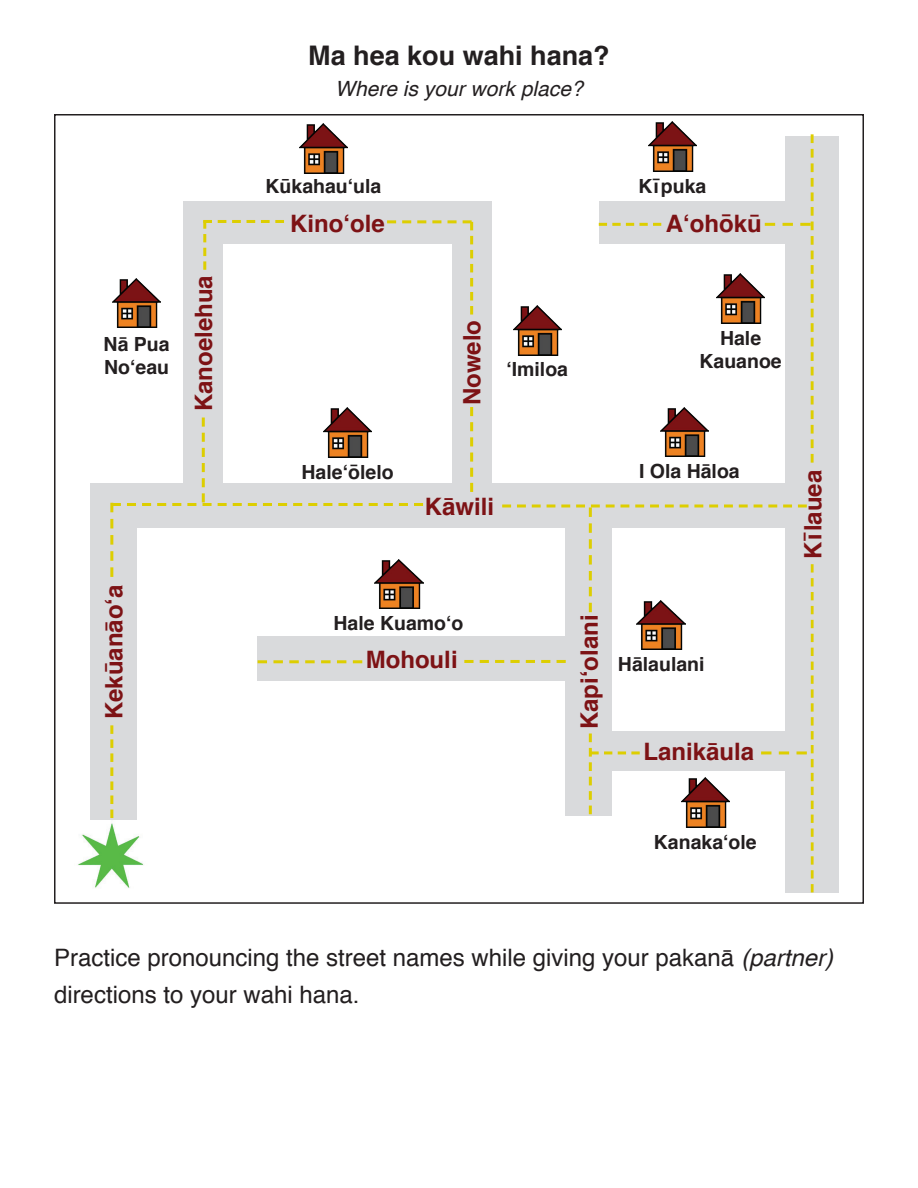
<style>
.page{position:relative;width:918px;height:1188px;background:#fff}
.page>*{position:absolute;margin:0;border:0;box-sizing:border-box;transform-origin:0 0}
.t1{font:700 27px "Helvetica";color:#231f20}
.t2{font:24px/37.5px "Helvetica";color:#231f20}
.t3{font:700 24px "Helvetica";color:#7d1215}
.t4{font:italic 21px "Helvetica";color:#231f20}
.t5{font:700 19.5px/23.4px "Helvetica";color:#231f20}
.s1{font-style:italic}
</style>
<div class="page">
<div style="left:90px;top:484px;width:47px;height:336px;background:#d9dadc"></div>
<div style="left:133px;top:484px;width:653px;height:44px;background:#d9dadc"></div>
<div style="left:258px;top:636px;width:308px;height:45px;background:#d9dadc"></div>
<div style="left:183px;top:201px;width:309px;height:43px;background:#d9dadc"></div>
<div style="left:786px;top:136px;width:53px;height:756px;background:#d9dadc"></div>
<div style="left:452px;top:241px;width:40px;height:243px;background:#d9dadc"></div>
<div style="left:599px;top:201px;width:230px;height:43px;background:#d9dadc"></div>
<div style="left:183px;top:202px;width:40px;height:283px;background:#d9dadc"></div>
<img style="left:717px;top:273px;width:48px;height:50px">
<img style="left:330px;top:408px;width:29px;height:10px">
<img style="left:299px;top:123px;width:49px;height:50px">
<img style="left:513px;top:305px;width:48px;height:50px">
<img style="left:648px;top:122px;width:49px;height:50px">
<img style="left:78px;top:823px;width:66px;height:65px">
<img style="left:375px;top:577px;width:48px;height:32px">
<img style="left:113px;top:278px;width:48px;height:50px">
<img style="left:660px;top:407px;width:48px;height:50px">
<svg style="left:387px;top:220px;width:86px;height:95px"></svg>
<svg style="left:470px;top:407px;width:3px;height:85px"></svg>
<svg style="left:203px;top:220px;width:81px;height:50px"></svg>
<svg style="left:599px;top:223px;width:62px;height:3px"></svg>
<svg style="left:765px;top:134px;width:49px;height:329px"></svg>
<svg style="left:464px;top:504px;width:350px;height:388px"></svg>
<svg style="left:258px;top:660px;width:104px;height:3px"></svg>
<svg style="left:110px;top:418px;width:313px;height:159px"></svg>
<svg style="left:110px;top:725px;width:3px;height:93px"></svg>
<p class="t5" style="left:104px;top:332px;width:68px">Nā Pua<br>Noʻeau</p>
<p class="t3" style="left:184px;top:411px;width:138px;rotate:-90deg">Kanoelehua</p>
<p class="t3" style="left:95px;top:719px;width:136px;rotate:-90deg">Kekūanāoʻa</p>
<h1 class="t1" style="left:308px;top:33px;width:303px">Ma hea kou wahi hana?</h1>
<p class="t4" style="left:335px;top:72px;width:249px">Where is your work place?</p>
<p class="t5" style="left:266px;top:175px;width:117px">Kūkahauʻula</p>
<p class="t3" style="left:290px;top:204px;width:96px">Kinoʻole</p>
<p class="t5" style="left:639px;top:175px;width:69px">Kīpuka</p>
<p class="t3" style="left:666px;top:204px;width:97px">Aʻohōkū</p>
<p class="t3" style="left:453px;top:405px;width:87px;rotate:-90deg">Nowelo</p>
<p class="t5" style="left:506px;top:358px;width:63px">ʻImiloa</p>
<p class="t5" style="left:699px;top:326px;width:84px;text-align:center">Hale<br>Kauanoe</p>
<p class="t5" style="left:302px;top:460px;width:94px">Haleʻōlelo</p>
<p class="t3" style="left:425px;top:487px;width:71px">Kāwili</p>
<p class="t5" style="left:333px;top:612px;width:132px">Hale Kuamoʻo</p>
<p class="t3" style="left:366px;top:640px;width:93px">Mohouli</p>
<p class="t5" style="left:639px;top:460px;width:102px">I Ola Hāloa</p>
<p class="t3" style="left:570px;top:729px;width:116px;rotate:-90deg">Kapiʻolani</p>
<p class="t5" style="left:618px;top:653px;width:88px">Hālaulani</p>
<p class="t3" style="left:644px;top:733px;width:112px">Lanikāula</p>
<p class="t3" style="left:794px;top:559px;width:90px;rotate:-90deg">Kīlauea</p>
<p class="t5" style="left:654px;top:830px;width:104px">Kanakaʻole</p>
<p class="t2" style="left:54px;top:939px;width:781px">Practice pronouncing the street names while giving your pakanā <span class="s1">(partner) </span>directions to your wahi hana.</p>
</div>
